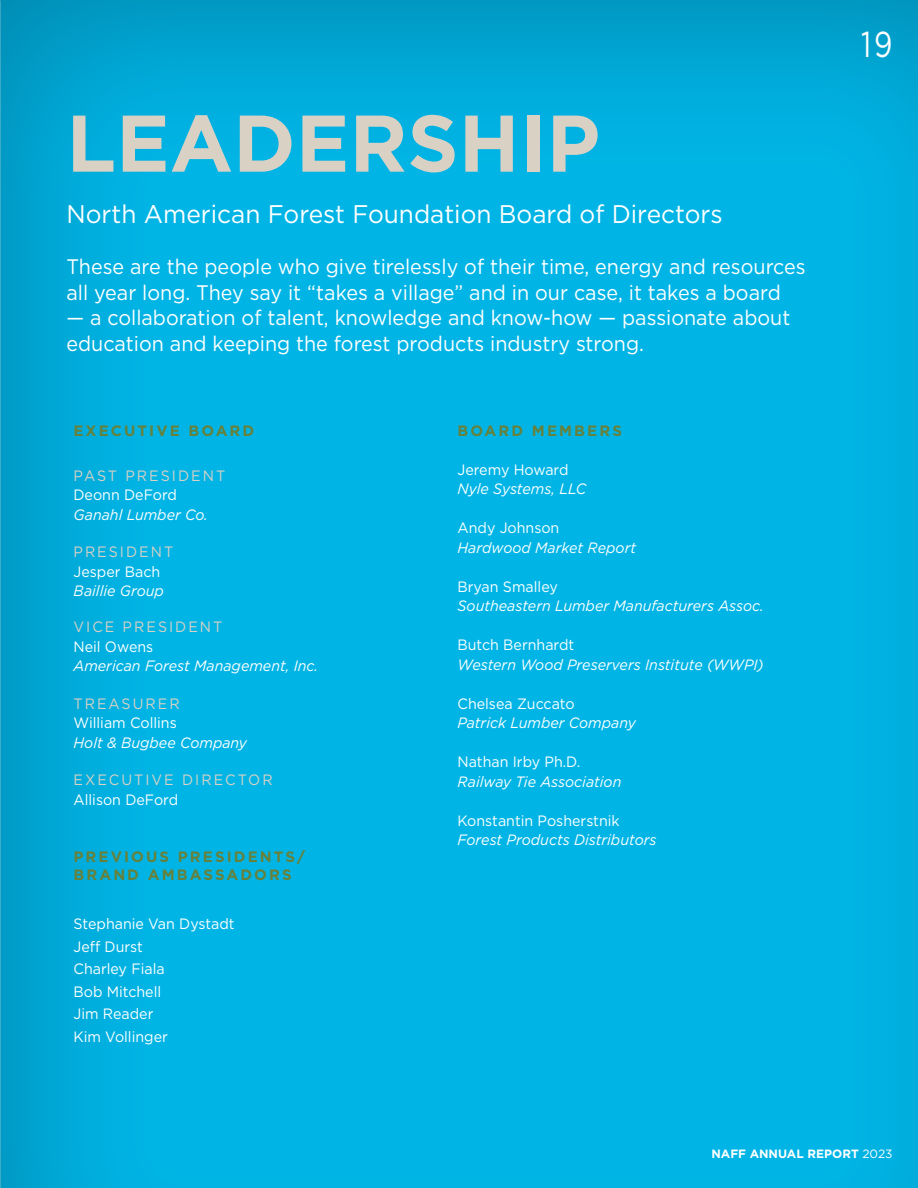
<style>
.page{position:relative;width:918px;height:1188px;background:#fff}
.page>*{position:absolute;margin:0;border:0;box-sizing:border-box;transform-origin:0 0}
.senseon-header{font:700 80.1px "Gotham";color:#dad1c5}
.t1{font:36px "Gotham";color:#fff;scale:.79 1}
.t2{font:25.5px "Gotham";color:#fff;scale:.96 1}
.t3{font:21px/25.5px "Gotham";color:#fff;scale:.94 1}
.t4{font:italic 15px "Gotham";color:#fff;scale:.95 1}
.t5{font:15px "Gotham";color:#fff;scale:.95 1}
.t6{font:700 15px "Gotham";letter-spacing:.14em;color:#67813b}
.t7{font:15px "Gotham";letter-spacing:.14em;color:#dad1c5;scale:.95 1}
.t8{font:700 12px "Gotham";color:#fff}
.s1{color:#00b5e6}
.s2{font-weight:400}
</style>
<div class="page">
<div style="left:0;top:0;width:918px;height:1188px;background:#636366;opacity:.43"></div>
<p class="senseon-header" style="left:66px;top:97px;width:535px">LEADERSHIP</p>
<p class="t2" style="left:66px;top:200px;width:685px">North American Forest Foundation Board of Directors</p>
<p class="t3" style="left:66px;top:254px;width:788px">These are the people who give tirelessly of their time, energy and resources all year long. They say it “takes a village” and in our case, it takes a board</p>
<p class="t3" style="left:66px;top:305px;width:772px">— a collaboration of talent, knowledge and know-how — passionate about education and keeping the forest products industry strong.</p>
<p class="t6" style="left:74px;top:422px;width:241px">EXECUTIVE BOARD<span class="s1">TIONS</span></p>
<p class="t7" style="left:74px;top:467px;width:161px">PAST PRESIDENT</p>
<p class="t5" style="left:74px;top:487px;width:110px">Deonn DeFord</p>
<p class="t4" style="left:74px;top:506px;width:143px">Ganahl Lumber Co.</p>
<p class="t7" style="left:74px;top:544px;width:107px">PRESIDENT</p>
<p class="t5" style="left:74px;top:563px;width:93px">Jesper Bach</p>
<p class="t4" style="left:74px;top:583px;width:97px">Baillie Group</p>
<p class="t7" style="left:74px;top:619px;width:158px">VICE PRESIDENT</p>
<p class="t5" style="left:74px;top:638px;width:86px">Neil Owens</p>
<p class="t4" style="left:74px;top:658px;width:259px">American Forest Management, Inc.</p>
<p class="t7" style="left:74px;top:695px;width:113px">TREASURER</p>
<p class="t5" style="left:74px;top:715px;width:110px">William Collins</p>
<p class="t4" style="left:74px;top:734px;width:184px">Holt &amp; Bugbee Company</p>
<p class="t7" style="left:74px;top:772px;width:211px">EXECUTIVE DIRECTOR</p>
<p class="t5" style="left:74px;top:791px;width:112px">Allison DeFord</p>
<p class="t6" style="left:74px;top:848px;width:233px">PREVIOUS PRESIDENTS/</p>
<p class="t6" style="left:74px;top:866px;width:220px">BRAND AMBASSADORS</p>
<p class="t5" style="left:74px;top:916px;width:171px">Stephanie Van Dystadt</p>
<p class="t5" style="left:74px;top:938px;width:75px">Jeff Durst</p>
<p class="t5" style="left:74px;top:961px;width:97px">Charley Fiala</p>
<p class="t5" style="left:74px;top:983px;width:94px">Bob Mitchell</p>
<p class="t5" style="left:74px;top:1006px;width:86px">Jim Reader</p>
<p class="t5" style="left:74px;top:1028px;width:101px">Kim Vollinger</p>
<p class="t6" style="left:458px;top:422px;width:214px">BOARD MEMBERS<span class="s1">IONS</span></p>
<p class="t5" style="left:458px;top:461px;width:118px">Jeremy Howard</p>
<p class="t4" style="left:458px;top:481px;width:137px">Nyle Systems, LLC</p>
<p class="t5" style="left:458px;top:520px;width:109px">Andy Johnson</p>
<p class="t4" style="left:458px;top:539px;width:190px">Hardwood Market Report</p>
<p class="t5" style="left:458px;top:578px;width:107px">Bryan Smalley</p>
<p class="t4" style="left:458px;top:598px;width:324px">Southeastern Lumber Manufacturers Assoc.</p>
<p class="t5" style="left:458px;top:637px;width:124px">Butch Bernhardt</p>
<p class="t4" style="left:458px;top:656px;width:324px">Western Wood Preservers Institute (WWPI)</p>
<p class="t5" style="left:458px;top:695px;width:125px">Chelsea Zuccato</p>
<p class="t4" style="left:458px;top:715px;width:189px">Patrick Lumber Company</p>
<p class="t5" style="left:458px;top:754px;width:131px">Nathan Irby Ph.D.</p>
<p class="t4" style="left:458px;top:773px;width:174px">Railway Tie Association</p>
<p class="t5" style="left:458px;top:812px;width:172px">Konstantin Posherstnik</p>
<p class="t4" style="left:458px;top:832px;width:211px">Forest Products Distributors</p>
<p class="t1" style="left:861px;top:24px;width:41px">19</p>
<p class="t8" style="left:711px;top:1147px;width:183px">NAFF ANNUAL REPORT <span class="s2">2023</span></p>
</div>
